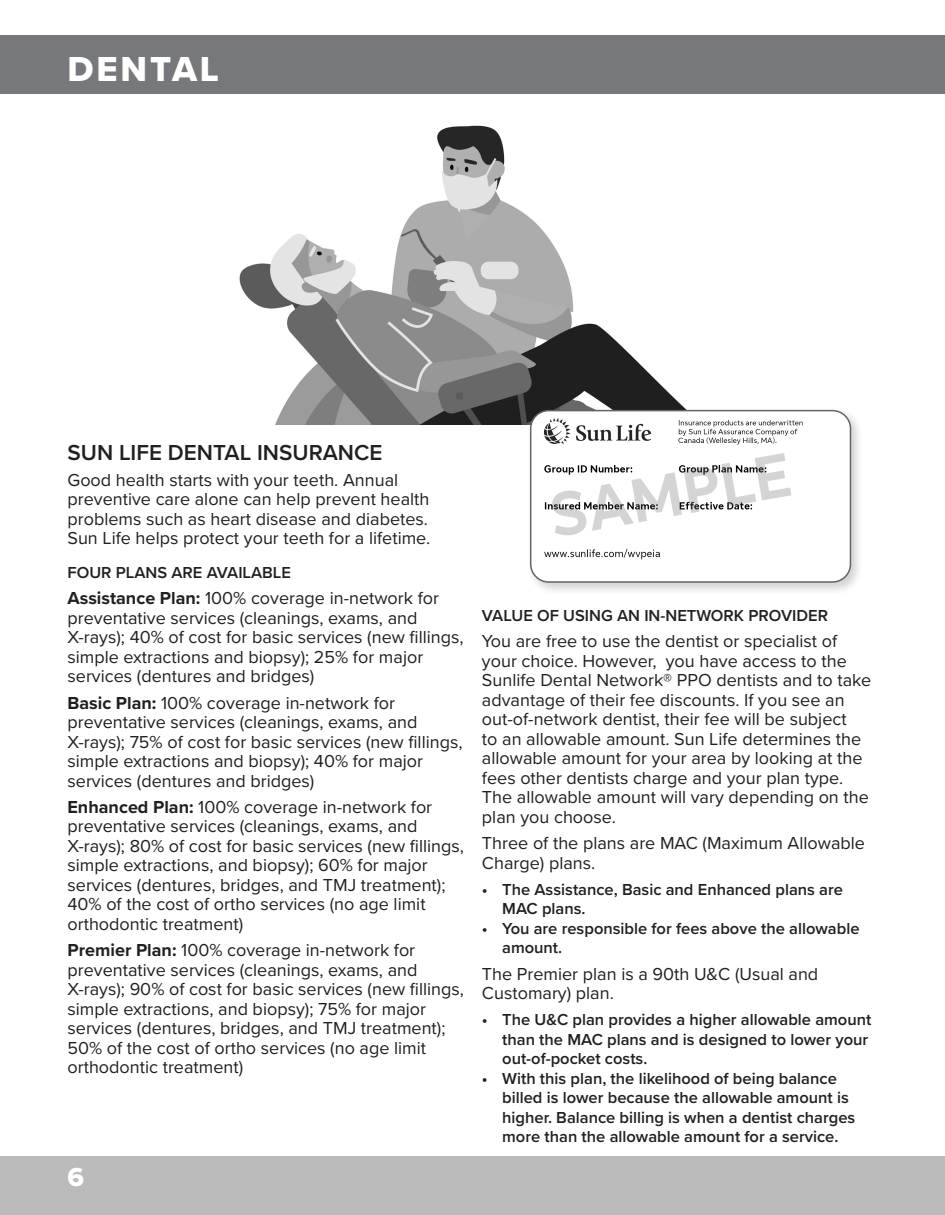
<style>
.page{position:relative;width:945px;height:1215px;background:#fff}
.page>*{position:absolute;margin:0;border:0;box-sizing:border-box;transform-origin:0 0}
.p_header_H1{font:36px "Proxima Nova Extrabld";color:#fff}
.t1{font:27px "Proxima Nova Extrabld";color:#fff}
.p_H2_page_subhead{font:600 22.5px "Proxima Nova";color:#231f20}
.p_body-left{font:18px/19.5px "Proxima Nova";color:#231f20}
.p_body-left-2{font:600 16.5px/19.5px "Proxima Nova";color:#231f20}
.s1{font-weight:700}
</style>
<div class="page">
<div style="left:0;top:1157px;width:935px;height:58px;background:#babbba"></div>
<div style="left:930px;top:1157px;width:15px;height:58px;background:#babbba"></div>
<div style="left:0;top:35px;width:945px;height:58px;background:#76787b"></div>
<img style="left:239px;top:125px;width:444px;height:300px">
<div style="left:526px;top:406px;width:338px;height:190px;background:#231f20;opacity:.2"></div>
<div style="left:531px;top:411px;width:319px;height:171px;background:#fff;border-radius:18px"></div>
<img style="left:531px;top:411px;width:272px;height:149px">
<div style="left:530px;top:410px;width:321px;height:173px;border:2px solid #626465;border-radius:18px"></div>
<h1 class="p_header_H1" style="left:68px;top:42px;width:94px">HOW</h1>
<p class="p_header_H1" style="left:68px;top:42px;width:27px">DEN</p>
<p class="p_H2_page_subhead" style="left:68px;top:435px;width:316px">SUN LIFE DENTAL INSURANCE</p>
<p class="p_body-left" style="left:68px;top:469px;width:364px">Good health starts with your teeth. Annual preventive care alone can help prevent health problems such as heart disease and diabetes.<br>Sun Life helps protect your teeth for a lifetime.</p>
<p class="p_body-left-2" style="left:68px;top:562px;width:225px">FOUR PLANS ARE AVAILABLE</p>
<p class="p_body-left" style="left:68px;top:588px;width:398px"><span class="s1">Assistance Plan:</span> 100% coverage in-network for preventative services (cleanings, exams, and X-rays); 40% of cost for basic services (new fillings, simple extractions and biopsy); 25% for major services (dentures and bridges)</p>
<p class="p_body-left" style="left:68px;top:692px;width:397px"><span class="s1">Basic Plan:</span> 100% coverage in-network for preventative services (cleanings, exams, and X-rays); 75% of cost for basic services (new fillings, simple extractions and biopsy); 40% for major services (dentures and bridges)</p>
<p class="p_body-left" style="left:68px;top:796px;width:398px"><span class="s1">Enhanced Plan:</span> 100% coverage in-network for preventative services (cleanings, exams, and X-rays); 80% of cost for basic services (new fillings, simple extractions, and biopsy); 60% for major services (dentures, bridges, and TMJ treatment); 40% of the cost of ortho services (no age limit orthodontic treatment)</p>
<p class="p_body-left" style="left:68px;top:940px;width:398px"><span class="s1">Premier Plan:</span> 100% coverage in-network for preventative services (cleanings, exams, and X-rays); 90% of cost for basic services (new fillings, simple extractions, and biopsy); 75% for major services (dentures, bridges, and TMJ treatment); 50% of the cost of ortho services (no age limit orthodontic treatment)</p>
<h2 class="t1" style="left:68px;top:1157px;width:18px">6</h2>
<p class="p_body-left-2" style="left:482px;top:605px;width:348px">VALUE OF USING AN IN-NETWORK PROVIDER</p>
<p class="p_body-left" style="left:482px;top:631px;width:391px">You are free to use the dentist or specialist of your choice. However, you have access to the Sunlife Dental Network® PPO dentists and to take advantage of their fee discounts. If you see an out-of-network dentist, their fee will be subject<br>to an allowable amount. Sun Life determines the allowable amount for your area by looking at the fees other dentists charge and your plan type.<br>The allowable amount will vary depending on the plan you choose.</p>
<p class="p_body-left" style="left:482px;top:833px;width:385px">Three of the plans are MAC (Maximum Allowable<br>Charge) plans.</p>
<p class="p_body-left-2" style="left:502px;top:879px;width:342px;text-indent:-20px">• The Assistance, Basic and Enhanced plans are<br>MAC plans.</p>
<p class="p_body-left-2" style="left:502px;top:918px;width:359px;text-indent:-20px">• You are responsible for fees above the allowable amount.</p>
<p class="p_body-left" style="left:482px;top:963px;width:338px">The Premier plan is a 90th U&amp;C (Usual and<br>Customary) plan.</p>
<p class="p_body-left-2" style="left:502px;top:1010px;width:371px;text-indent:-20px">• The U&amp;C plan provides a higher allowable amount than the MAC plans and is designed to lower your out-of-pocket costs.</p>
<p class="p_body-left-2" style="left:502px;top:1068px;width:355px;text-indent:-20px">• With this plan, the likelihood of being balance billed is lower because the allowable amount is higher. Balance billing is when a dentist charges more than the allowable amount for a service.</p>
</div>
